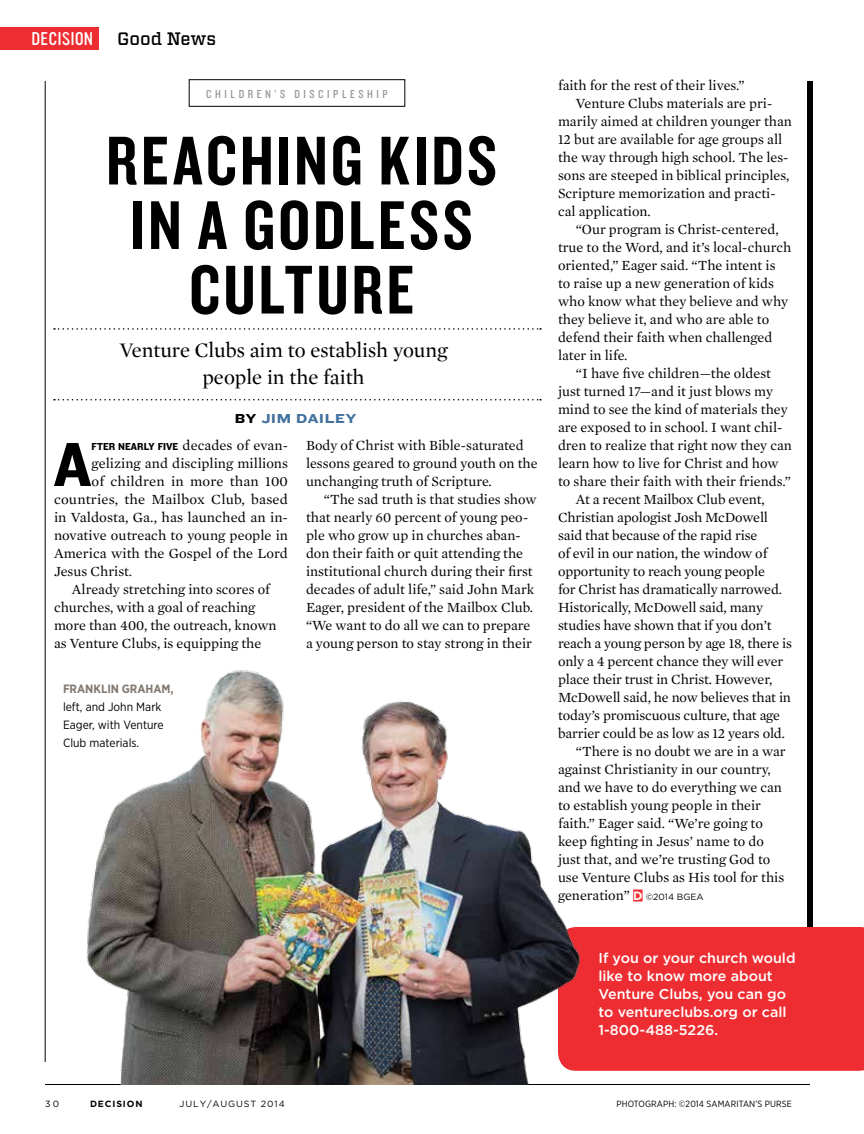
<style>
.page{position:relative;width:864px;height:1134px;background:#fff}
.page>*{position:absolute;margin:0;border:0;box-sizing:border-box;transform-origin:0 0}
.t1{font:71.55px/64.5px "Knockout 49 Liteweight";letter-spacing:.04em;color:#000;text-align:center}
.t2{font:64.5px "Knockout 51 Middleweight";color:#000}
.t3{font:21px/27px "Mercury Display";color:#000;text-align:center}
.t4{font:300 18px "ULTRAMAGNETIC2";color:#fff}
.t5{font:500 18px "Vitesse";letter-spacing:-.005em;color:#000}
.t6{font:14.25px/18px "Mercury Text G1";color:#000}
.t7{font:500 14.25px/18px "Gotham";color:#fff}
.t8{font:13.5px "Knockout 53 Heviweight";letter-spacing:.05em;color:#43729e}
.t9{font:12px/18px "Gotham Narrow";color:#000}
.t10{font:12px "Knockout 29 Junior Ltweight";letter-spacing:.3em;color:#939598}
.t11{font:700 12px "Gotham Narrow";color:#827972}
.t12{font:10.5px "Knockout 51 Middleweight";color:#000}
.t13{font:9px "Gotham Narrow";letter-spacing:.01em;color:#000}
.t14{font:9px "Gotham";letter-spacing:.1em;color:#000}
.t15{font:700 9px "Gotham";letter-spacing:.1em;color:#000}
.s1{color:#000}
.s2{font-family:"Mercury Text G1";font-size:14.25px}
.s3{font-family:"Gotham";font-weight:700;font-size:12px;color:#fff}
.s4{font-family:"Gotham";font-size:9px}
</style>
<div class="page">
<div style="left:633px;top:890px;width:10px;height:12px;background:#ee2d32"></div>
<svg style="left:54px;top:328px;width:487px;height:2px"></svg>
<svg style="left:54px;top:399px;width:487px;height:1px"></svg>
<div style="left:0;top:27px;width:99px;height:23px;background:#ee2d32"></div>
<div style="left:807px;top:81px;width:6px;height:981px;background:#000"></div>
<hr style="left:45px;top:1084px;width:765px;height:1px;background:#000">
<hr style="left:45px;top:81px;width:1px;height:981px;background:#000">
<div style="left:594px;top:927px;width:270px;height:144px;background:#ee2d32"></div>
<img style="left:86px;top:670px;width:508px;height:414px">
<p class="t4" style="left:32px;top:27px;width:63px">DECISION</p>
<p class="t5" style="left:117px;top:27px;width:101px">Good News</p>
<p class="t10" style="left:206px;top:86px;width:183px">CHILDREN’S DISCIPLESHIP</p>
<h1 class="t1" style="left:106px;top:126px;width:392px">REACHING KIDS<br>IN A GODLESS<br>CULTURE</h1>
<h3 class="t3" style="left:119px;top:335px;width:330px">Venture Clubs aim to establish young people in the faith</h3>
<p class="t8" style="left:235px;top:409px;width:123px"><span class="s1">BY</span> JIM DAILEY</p>
<h2 class="t2" style="left:54px;top:421px;width:39px">A</h2>
<p class="t12" style="left:92px;top:439px;width:198px">FTER NEARLY FIVE <span class="s2">decades of evan-</span></p>
<p class="t6" style="left:92px;top:454px;width:198px">gelizing and discipling millions</p>
<p class="t6" style="left:92px;top:472px;width:198px">of children in more than 100</p>
<p class="t6" style="left:54px;top:490px;width:236px">countries, the Mailbox Club, based</p>
<p class="t6" style="left:54px;top:508px;width:235px">in Valdosta, Ga., has launched an in-</p>
<p class="t6" style="left:54px;top:526px;width:236px">novative outreach to young people in</p>
<p class="t6" style="left:54px;top:544px;width:235px">America with the Gospel of the Lord</p>
<p class="t6" style="left:54px;top:562px;width:80px">Jesus Christ.</p>
<p class="t6" style="left:72px;top:580px;width:199px">Already stretching into scores of</p>
<p class="t6" style="left:54px;top:598px;width:203px">churches, with a goal of reaching</p>
<p class="t6" style="left:54px;top:616px;width:224px">more than 400, the outreach, known</p>
<p class="t6" style="left:54px;top:634px;width:209px">as Venture Clubs, is equipping the</p>
<p class="t11" style="left:63px;top:681px;width:112px">FRANKLIN GRAHAM,</p>
<p class="t9" style="left:63px;top:698px;width:102px">left, and John Mark<br>Eager, with Venture<br>Club materials.</p>
<p class="t6" style="left:306px;top:436px;width:233px">Body of Christ with Bible-saturated lessons geared to ground youth on the unchanging truth of Scripture.</p>
<p class="t6" style="left:306px;top:490px;width:232px;text-indent:18px">“The sad truth is that studies show that nearly 60 percent of young peo&shy;ple who grow up in churches aban&shy;don their faith or quit attending the institutional church during their first decades of adult life,” said John Mark Eager, president of the Mailbox Club. “We want to do all we can to prepare a young person to stay strong in their</p>
<p class="t6" style="left:558px;top:76px;width:188px">faith for the rest of their lives.”</p>
<p class="t6" style="left:576px;top:94px;width:198px">Venture Clubs materials are pri-</p>
<p class="t6" style="left:558px;top:112px;width:236px">marily aimed at children younger than</p>
<p class="t6" style="left:558px;top:130px;width:226px">12 but are available for age groups all</p>
<p class="t6" style="left:558px;top:148px;width:232px">the way through high school. The les-</p>
<p class="t6" style="left:558px;top:166px;width:233px">sons are steeped in biblical principles,</p>
<p class="t6" style="left:558px;top:184px;width:219px">Scripture memorization and practi-</p>
<p class="t6" style="left:558px;top:202px;width:94px">cal application.</p>
<p class="t6" style="left:576px;top:220px;width:204px">“Our program is Christ-centered,</p>
<p class="t6" style="left:558px;top:238px;width:235px">true to the Word, and it’s local-church</p>
<p class="t6" style="left:558px;top:255px;width:219px">oriented,” Eager said. “The intent is</p>
<p class="t6" style="left:558px;top:273px;width:217px">to raise up a new generation of kids</p>
<p class="t6" style="left:558px;top:291px;width:232px">who know what they believe and why</p>
<p class="t6" style="left:558px;top:309px;width:213px">they believe it, and who are able to</p>
<p class="t6" style="left:558px;top:327px;width:216px">defend their faith when challenged</p>
<p class="t6" style="left:558px;top:345px;width:71px">later in life.</p>
<p class="t6" style="left:576px;top:363px;width:197px">“I have five children—the oldest</p>
<p class="t6" style="left:558px;top:381px;width:217px">just turned 17—and it just blows my</p>
<p class="t6" style="left:558px;top:399px;width:231px">mind to see the kind of materials they</p>
<p class="t6" style="left:558px;top:417px;width:226px">are exposed to in school. I want chil-</p>
<p class="t6" style="left:558px;top:435px;width:235px">dren to realize that right now they can</p>
<p class="t6" style="left:558px;top:453px;width:222px">learn how to live for Christ and how</p>
<p class="t6" style="left:558px;top:471px;width:234px">to share their faith with their friends.”</p>
<p class="t6" style="left:576px;top:489px;width:190px">At a recent Mailbox Club event,</p>
<p class="t6" style="left:558px;top:507px;width:212px">Christian apologist Josh McDowell</p>
<p class="t6" style="left:558px;top:525px;width:201px">said that because of the rapid rise</p>
<p class="t6" style="left:558px;top:543px;width:211px">of evil in our nation, the window of</p>
<p class="t6" style="left:558px;top:561px;width:208px">opportunity to reach young people</p>
<p class="t6" style="left:558px;top:579px;width:226px">for Christ has dramatically narrowed.</p>
<p class="t6" style="left:558px;top:597px;width:207px">Historically, McDowell said, many</p>
<p class="t6" style="left:558px;top:615px;width:215px">studies have shown that if you don’t</p>
<p class="t6" style="left:558px;top:633px;width:235px">reach a young person by age 18, there is</p>
<p class="t6" style="left:558px;top:651px;width:227px">only a 4 percent chance they will ever</p>
<p class="t6" style="left:558px;top:669px;width:216px">place their trust in Christ. However,</p>
<p class="t6" style="left:558px;top:687px;width:235px">McDowell said, he now believes that in</p>
<p class="t6" style="left:558px;top:705px;width:224px">today’s promiscuous culture, that age</p>
<p class="t6" style="left:558px;top:723px;width:229px">barrier could be as low as 12 years old.</p>
<p class="t6" style="left:576px;top:741px;width:211px">“There is no doubt we are in a war</p>
<p class="t6" style="left:558px;top:759px;width:214px">against Christianity in our country,</p>
<p class="t6" style="left:558px;top:777px;width:226px">and we have to do everything we can</p>
<p class="t6" style="left:558px;top:795px;width:205px">to establish young people in their</p>
<p class="t6" style="left:558px;top:813px;width:206px">faith.” Eager said. “We’re going to</p>
<p class="t6" style="left:558px;top:831px;width:207px">keep fighting in Jesus’ name to do</p>
<p class="t6" style="left:558px;top:849px;width:214px">just that, and we’re trusting God to</p>
<p class="t6" style="left:558px;top:867px;width:228px">use Venture Clubs as His tool for this</p>
<p class="t6" style="left:558px;top:885px;width:147px">generation” <span class="s3">D</span> <span class="s4">©2014 BGEA</span></p>
<p class="t7" style="left:598px;top:949px;width:199px">If you or your church would like to know more about<br>Venture Clubs, you can go to ventureclubs.org or call<br>1-800-488-5226.</p>
<p class="t14" style="left:45px;top:1098px;width:16px">30</p>
<p class="t15" style="left:90px;top:1098px;width:54px">DECISION</p>
<p class="t14" style="left:180px;top:1098px;width:107px">JULY/AUGUST 2014</p>
<p class="t13" style="left:617px;top:1098px;width:177px">PHOTOGRAPH: ©2014 SAMARITAN’S PURSE</p>
</div>
